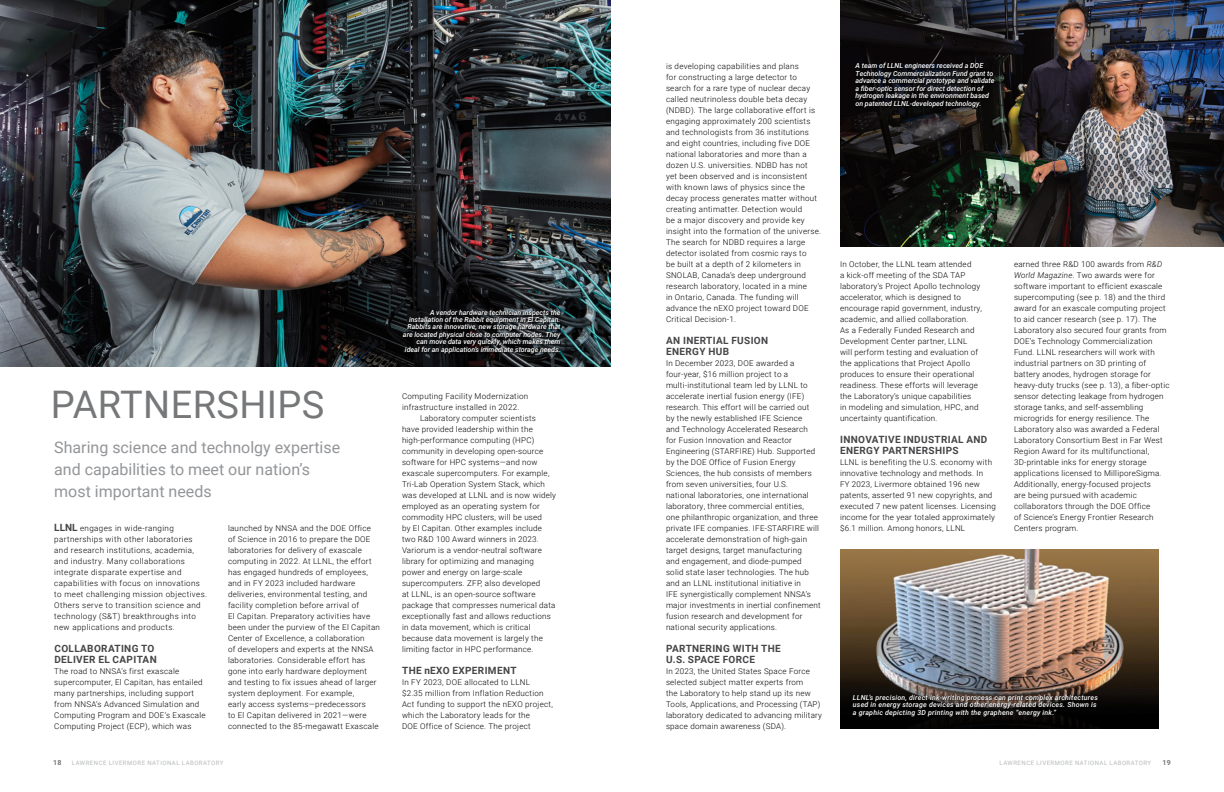
<style>
.page{position:relative;width:1224px;height:792px;background:#fff}
.page>*{position:absolute;margin:0;border:0;box-sizing:border-box;transform-origin:0 0}
.t1{font:38px "Roboto";letter-spacing:.01em;color:#757779}
.t2{font:16px/22px "Roboto";color:#939598}
.t3{font:700 10px/11px "Roboto";letter-spacing:.035em;color:#464547}
.t4{font:300 8px/11px "Roboto";letter-spacing:.03em;color:#000}
.t5{font:300 8px/11px "Roboto";letter-spacing:.05em;color:#000}
.t6{font:italic 500 7px/7.5px "Roboto";color:#fff;text-align:right}
.t7{font:italic 500 7px/7.5px "Roboto";letter-spacing:.03em;color:#fff}
.t8{font:700 7px "Roboto";color:#757779}
.t9{font:6px "Roboto";letter-spacing:.085em;color:#b6b8ba}
.s1{font-weight:700;font-size:10px;color:#464547}
.s2{font-style:italic}
</style>
<div class="page">
<img style="left:0;top:0;width:611px;height:366px">
<svg style="left:403px;top:309px;width:159px;height:46px"></svg>
<img style="left:840px;top:0;width:384px;height:246px">
<svg style="left:855px;top:63px;width:141px;height:46px;fill:#090809"></svg>
<img style="left:840px;top:550px;width:319px;height:105px">
<img style="left:840px;top:655px;width:319px;height:74px">
<svg style="left:853px;top:695px;width:246px;height:23px;fill:#060504"></svg>
<h1 class="t1" style="left:51px;top:378px;width:275px">PARTNERSHIPS</h1>
<h2 class="t2" style="left:54px;top:436px;width:287px">Sharing science and technolgy expertise and capabilities to meet our nation’s most important needs</h2>
<p class="t5" style="left:54px;top:522px;width:154px"><span class="s1">LLNL</span> engages in wide-ranging partnerships with other laboratories and research institutions, academia, and industry. Many collaborations integrate disparate expertise and capabilities with focus on innovations to meet challenging mission objectives.<br>Others serve to transition science and technology (S&amp;T) breakthroughs into new applications and products.</p>
<p class="t3" style="left:54px;top:643px;width:104px">COLLABORATING TO<br>DELIVER EL CAPITAN</p>
<p class="t4" style="left:54px;top:665px;width:153px">The road to NNSA’s first exascale supercomputer, El Capitan, has entailed many partnerships, including support from NNSA’s Advanced Simulation and Computing Program and DOE’s Exascale Computing Project (ECP), which was</p>
<p class="t4" style="left:228px;top:522px;width:154px">launched by NNSA and the DOE Office of Science in 2016 to prepare the DOE laboratories for delivery of exascale computing in 2022. At LLNL, the effort has engaged hundreds of employees, and in FY 2023 included hardware deliveries, environmental testing, and facility completion before arrival of<br>El Capitan. Preparatory activities have been under the purview of the El Capitan Center of Excellence, a collaboration<br>of developers and experts at the NNSA laboratories. Considerable effort has gone into early hardware deployment and testing to fix issues ahead of larger system deployment. For example,<br>early access systems—predecessors<br>to El Capitan delivered in 2021—were connected to the 85-megawatt Exascale</p>
<p class="t6" style="left:403px;top:308px;width:159px">A vendor hardware technician inspects the installation of the Rabbit equipment in El Capitan.<br>Rabbits are innovative, new storage hardware that are located physical close to computer nodes. They can move data very quickly, which makes them ideal for an application’s immediate storage needs.</p>
<p class="t4" style="left:402px;top:390px;width:128px">Computing Facility Modernization infrastructure installed in 2022.</p>
<p class="t4" style="left:402px;top:412px;width:155px;text-indent:18px">Laboratory computer scientists<br>have provided leadership within the high-performance computing (HPC) community in developing open-source software for HPC systems—and now exascale supercomputers. For example, Tri-Lab Operation System Stack, which was developed at LLNL and is now widely employed as an operating system for commodity HPC clusters, will be used<br>by El Capitan. Other examples include two R&amp;D 100 Award winners in 2023.<br>Variorum is a vendor-neutral software library for optimizing and managing power and energy on large-scale supercomputers. ZFP, also developed<br>at LLNL, is an open-source software package that compresses numerical data exceptionally fast and allows reductions in data movement, which is critical because data movement is largely the limiting factor in HPC performance.</p>
<p class="t3" style="left:402px;top:665px;width:116px">THE nEXO EXPERIMENT</p>
<p class="t4" style="left:402px;top:676px;width:152px">In FY 2023, DOE allocated to LLNL<br>$2.35 million from Inflation Reduction Act funding to support the nEXO project, which the Laboratory leads for the<br>DOE Office of Science. The project</p>
<p class="t4" style="left:666px;top:60px;width:157px">is developing capabilities and plans<br>for constructing a large detector to search for a rare type of nuclear decay called neutrinoless double beta decay (NDBD). The large collaborative effort is engaging approximately 200 scientists and technologists from 36 institutions and eight countries, including five DOE national laboratories and more than a dozen U.S. universities. NDBD has not<br>yet been observed and is inconsistent with known laws of physics since the decay process generates matter without creating antimatter. Detection would<br>be a major discovery and provide key insight into the formation of the universe.<br>The search for NDBD requires a large detector isolated from cosmic rays to<br>be built at a depth of 2 kilometers in SNOLAB, Canada’s deep underground research laboratory, located in a mine<br>in Ontario, Canada. The funding will advance the nEXO project toward DOE Critical Decision-1.</p>
<p class="t3" style="left:666px;top:335px;width:104px">AN INERTIAL FUSION<br>ENERGY HUB</p>
<p class="t4" style="left:666px;top:357px;width:156px">In December 2023, DOE awarded a four-year, $16 million project to a multi-institutional team led by LLNL to accelerate inertial fusion energy (IFE) research. This effort will be carried out<br>by the newly established IFE Science<br>and Technology Accelerated Research<br>for Fusion Innovation and Reactor Engineering (STARFIRE) Hub. Supported by the DOE Office of Fusion Energy Sciences, the hub consists of members from seven universities, four U.S.<br>national laboratories, one international laboratory, three commercial entities,<br>one philanthropic organization, and three private IFE companies. IFE-STARFIRE will accelerate demonstration of high-gain target designs, target manufacturing<br>and engagement, and diode-pumped solid state laser technologies. The hub and an LLNL institutional initiative in<br>IFE synergistically complement NNSA’s major investments in inertial confinement fusion research and development for national security applications.</p>
<p class="t3" style="left:666px;top:643px;width:116px">PARTNERING WITH THE<br>U.S. SPACE FORCE</p>
<p class="t4" style="left:666px;top:665px;width:158px">In 2023, the United States Space Force selected subject matter experts from<br>the Laboratory to help stand up its new Tools, Applications, and Processing (TAP) laboratory dedicated to advancing military space domain awareness (SDA).</p>
<p class="t6" style="left:856px;top:62px;width:141px;text-align:left">A team of LLNL engineers received a DOE Technology Commercialization Fund grant to advance a commercial prototype and validate a fiber-optic sensor for direct detection of hydrogen leakage in the environment based on patented LLNL-developed technology.</p>
<p class="t4" style="left:840px;top:258px;width:144px">In October, the LLNL team attended<br>a kick-off meeting of the SDA TAP laboratory’s Project Apollo technology accelerator, which is designed to encourage rapid government, industry, academic, and allied collaboration.<br>As a Federally Funded Research and Development Center partner, LLNL<br>will perform testing and evaluation of the applications that Project Apollo produces to ensure their operational readiness. These efforts will leverage the Laboratory’s unique capabilities<br>in modeling and simulation, HPC, and uncertainty quantification.</p>
<p class="t3" style="left:840px;top:434px;width:149px">INNOVATIVE INDUSTRIAL AND<br>ENERGY PARTNERSHIPS</p>
<p class="t4" style="left:840px;top:456px;width:157px">LLNL is benefiting the U.S. economy with innovative technology and methods. In<br>FY 2023, Livermore obtained 196 new patents, asserted 91 new copyrights, and executed 7 new patent licenses. Licensing income for the year totaled approximately $6.1 million. Among honors, LLNL</p>
<p class="t4" style="left:1014px;top:258px;width:157px">earned three R&amp;D 100 awards from <span class="s2">R&amp;D World Magazine</span>. Two awards were for software important to efficient exascale supercomputing (see p. 18) and the third award for an exascale computing project to aid cancer research (see p. 17). The Laboratory also secured four grants from DOE’s Technology Commercialization Fund. LLNL researchers will work with industrial partners on 3D printing of battery anodes, hydrogen storage for heavy-duty trucks (see p. 13), a fiber-optic sensor detecting leakage from hydrogen storage tanks, and self-assembling microgrids for energy resilience. The Laboratory also was awarded a Federal Laboratory Consortium Best in Far West Region Award for its multifunctional, 3D-printable inks for energy storage applications licensed to MilliporeSigma.<br>Additionally, energy-focused projects<br>are being pursued with academic collaborators through the DOE Office<br>of Science’s Energy Frontier Research Centers program.</p>
<p class="t7" style="left:853px;top:693px;width:247px">LLNL’s precision, direct ink-writing process can print complex architectures used in energy storage devices and other energy-related devices. Shown is a graphic depicting 3D printing with the graphene “energy ink.”</p>
<p class="t8" style="left:53px;top:758px;width:10px">18</p>
<p class="t9" style="left:72px;top:759px;width:153px">LAWRENCE LIVERMORE NATIONAL LABORATORY</p>
<p class="t9" style="left:1000px;top:759px;width:153px">LAWRENCE LIVERMORE NATIONAL LABORATORY</p>
<p class="t8" style="left:1162px;top:758px;width:10px">19</p>
</div>
